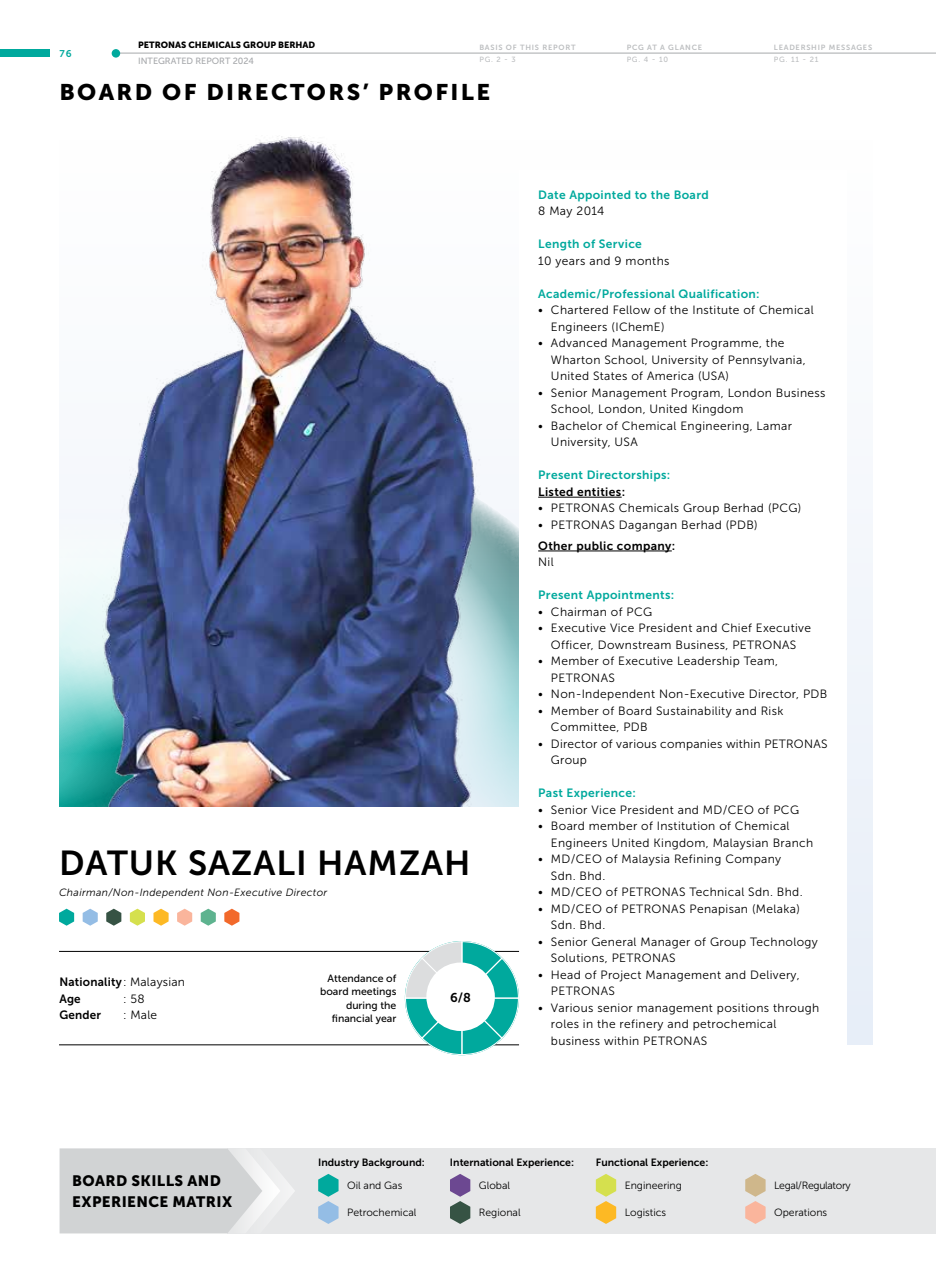
<style>
.page{position:relative;width:936px;height:1276px;background:#fff}
.page>*{position:absolute;margin:0;border:0;box-sizing:border-box;transform-origin:0 0}
.t1{font:34.5px "Museo Sans 700";letter-spacing:.03em;color:#000}
.t2{font:22.5px "Museo Sans 900";letter-spacing:.1em;color:#000;scale:1.04 1}
.t3{font:15px/21px "Museo Sans 900";letter-spacing:.025em;color:#000}
.t4{font:12.75px "Museo Sans 700";color:#000}
.t5{font:12px/16.5px "Museo Sans 300";letter-spacing:.03em;color:#000}
.t6{font:12px "Museo Sans 700";letter-spacing:.03em;color:#00a99d}
.t7{font:12px/16.5px "Museo Sans 700";letter-spacing:.03em;color:#000}
.t8{font:10.5px "Museo Sans 300";color:#000}
.t9{font:10.5px "Museo Sans 700";color:#000}
.t10{font:10.5px/13.5px "Museo Sans 500";color:#000;text-align:right}
.t11{font:italic 10.5px "Museo Sans 300";letter-spacing:.03em;color:#000}
.t12{font:10.5px "Museo Sans 300";letter-spacing:-.03em;color:#000}
.t13{font:9.75px "Museo Sans 700";color:#00a99d}
.t14{font:9px "Museo Sans 900";color:#000}
.t15{font:9px "Museo Sans 500";color:#a7a9ac}
.t16{font:7.5px "Museo Sans 700";letter-spacing:.1em;color:#bcbec0}
.t17{font:7.5px "Museo Sans 500";letter-spacing:.1em;color:#bcbec0}
.s1{font-family:"Museo Sans 300"}
</style>
<div class="page">
<hr style="left:114px;top:53px;width:821px;height:1px;background:#a7a9ac">
<div style="left:0;top:50px;width:50px;height:7px;background:#00a99d"></div>
<div style="left:112px;top:49px;width:8px;height:9px;background:#00a99d;border-radius:50%"></div>
<div style="left:228px;top:1148px;width:707px;height:85px;background:#e6e7e8"></div>
<svg style="left:60px;top:1148px;width:235px;height:85px"></svg>
<svg style="left:595px;top:1174px;width:21px;height:50px"></svg>
<svg style="left:745px;top:1174px;width:20px;height:50px"></svg>
<svg style="left:318px;top:1174px;width:20px;height:50px"></svg>
<svg style="left:450px;top:1174px;width:20px;height:50px"></svg>
<div style="left:59px;top:140px;width:813px;height:905px;background:linear-gradient(to bottom,#fefefe,#e6eef8)"></div>
<div style="left:519px;top:170px;width:327px;height:875px;background:#fff"></div>
<div style="left:60px;top:807px;width:459px;height:237px;background:#fff"></div>
<hr style="left:538px;top:497px;width:83px;height:1px;background:#000">
<hr style="left:538px;top:550px;width:133px;height:1px;background:#000">
<svg style="left:59px;top:908px;width:15px;height:17px"></svg>
<svg style="left:83px;top:908px;width:15px;height:17px"></svg>
<svg style="left:177px;top:908px;width:15px;height:17px"></svg>
<svg style="left:106px;top:908px;width:15px;height:17px"></svg>
<svg style="left:130px;top:908px;width:15px;height:17px"></svg>
<svg style="left:153px;top:908px;width:16px;height:17px"></svg>
<svg style="left:201px;top:908px;width:15px;height:17px"></svg>
<svg style="left:224px;top:908px;width:15px;height:17px"></svg>
<hr style="left:59px;top:951px;width:460px;height:1px;background:#000">
<hr style="left:59px;top:1044px;width:460px;height:1px;background:#000">
<svg style="left:405px;top:941px;width:114px;height:114px"></svg>
<div style="left:426px;top:962px;width:69px;height:69px;background:#fff;border-radius:50%"></div>
<img style="left:59px;top:136px;width:459px;height:671px">
<p class="t14" style="left:138px;top:40px;width:178px">PETRONAS CHEMICALS GROUP BERHAD</p>
<p class="t15" style="left:138px;top:56px;width:117px">INTEGRATED REPORT 2024</p>
<p class="t16" style="left:479px;top:43px;width:98px">BASIS OF THIS REPORT</p>
<p class="t17" style="left:479px;top:55px;width:38px">PG. 2 - 3</p>
<p class="t13" style="left:60px;top:48px;width:14px">76</p>
<h2 class="t2" style="left:60px;top:79px;width:415px">BOARD OF DIRECTORS’ PROFILE</h2>
<p class="t16" style="left:626px;top:43px;width:77px">PCG AT A GLANCE</p>
<p class="t17" style="left:626px;top:55px;width:43px">PG. 4 - 10</p>
<p class="t16" style="left:773px;top:43px;width:100px">LEADERSHIP MESSAGES</p>
<p class="t17" style="left:773px;top:55px;width:46px">PG. 11 - 21</p>
<h1 class="t1" style="left:59px;top:844px;width:413px">DATUK SAZALI HAMZAH</h1>
<p class="t11" style="left:59px;top:886px;width:270px">Chairman/Non-Independent Non-Executive Director</p>
<p class="t7" style="left:59px;top:973px;width:127px">Nationality<span class="s1">: Malaysian<br></span>Age</p>
<p class="t5" style="left:123px;top:990px;width:23px">: 58</p>
<p class="t7" style="left:59px;top:1006px;width:43px">Gender</p>
<p class="t5" style="left:123px;top:1007px;width:36px">: Male</p>
<p class="t10" style="left:320px;top:971px;width:78px">Attendance of board meetings during the financial year</p>
<p class="t4" style="left:450px;top:990px;width:22px">6/8</p>
<p class="t6" style="left:538px;top:188px;width:172px">Date Appointed to the Board</p>
<p class="t5" style="left:538px;top:203px;width:68px">8 May 2014</p>
<p class="t6" style="left:538px;top:237px;width:105px">Length of Service</p>
<p class="t5" style="left:538px;top:253px;width:133px">10 years and 9 months</p>
<p class="t6" style="left:538px;top:287px;width:223px">Academic/Professional Qualification:</p>
<p class="t5" style="left:551px;top:302px;width:264px;text-indent:-13px">• Chartered Fellow of the Institute of Chemical<br>Engineers (IChemE)</p>
<p class="t5" style="left:551px;top:335px;width:256px;text-indent:-13px">• Advanced Management Programme, the<br>Wharton School, University of Pennsylvania,<br>United States of America (USA)</p>
<p class="t5" style="left:551px;top:385px;width:276px;text-indent:-13px">• Senior Management Program, London Business<br>School, London, United Kingdom</p>
<p class="t5" style="left:551px;top:418px;width:242px;text-indent:-13px">• Bachelor of Chemical Engineering, Lamar<br>University, USA</p>
<p class="t6" style="left:538px;top:468px;width:134px">Present Directorships:</p>
<p class="t7" style="left:538px;top:483px;width:88px">Listed entities:</p>
<p class="t5" style="left:538px;top:500px;width:265px">• PETRONAS Chemicals Group Berhad (PCG)</p>
<p class="t5" style="left:538px;top:517px;width:221px">• PETRONAS Dagangan Berhad (PDB)</p>
<p class="t7" style="left:538px;top:537px;width:138px">Other public company:</p>
<p class="t5" style="left:538px;top:554px;width:17px">Nil</p>
<p class="t6" style="left:538px;top:588px;width:138px">Present Appointments:</p>
<p class="t5" style="left:538px;top:603px;width:115px">• Chairman of PCG</p>
<p class="t5" style="left:538px;top:620px;width:274px;text-align:center">• Executive Vice President and Chief Executive<br>Officer, Downstream Business, PETRONAS</p>
<p class="t5" style="left:551px;top:653px;width:228px;text-indent:-13px">• Member of Executive Leadership Team,<br>PETRONAS</p>
<p class="t5" style="left:538px;top:686px;width:290px">• Non-Independent Non-Executive Director, PDB</p>
<p class="t5" style="left:551px;top:702px;width:234px;text-indent:-13px">• Member of Board Sustainability and Risk<br>Committee, PDB</p>
<p class="t5" style="left:551px;top:735px;width:278px;text-indent:-13px">• Director of various companies within PETRONAS<br>Group</p>
<p class="t6" style="left:538px;top:786px;width:99px">Past Experience:</p>
<p class="t5" style="left:538px;top:801px;width:262px">• Senior Vice President and MD/CEO of PCG</p>
<p class="t5" style="left:551px;top:818px;width:264px;text-indent:-13px">• Board member of Institution of Chemical<br>Engineers United Kingdom, Malaysian Branch</p>
<p class="t5" style="left:551px;top:851px;width:232px;text-indent:-13px">• MD/CEO of Malaysia Refining Company<br>Sdn. Bhd.</p>
<p class="t5" style="left:538px;top:884px;width:266px">• MD/CEO of PETRONAS Technical Sdn. Bhd.</p>
<p class="t5" style="left:551px;top:900px;width:250px;text-indent:-13px">• MD/CEO of PETRONAS Penapisan (Melaka)<br>Sdn. Bhd.</p>
<p class="t5" style="left:551px;top:933px;width:268px;text-indent:-13px">• Senior General Manager of Group Technology<br>Solutions, PETRONAS</p>
<p class="t5" style="left:551px;top:966px;width:250px;text-indent:-13px">• Head of Project Management and Delivery,<br>PETRONAS</p>
<p class="t5" style="left:551px;top:999px;width:270px;text-indent:-13px">• Various senior management positions through roles in the refinery and petrochemical business within PETRONAS</p>
<p class="t3" style="left:72px;top:1170px;width:161px">BOARD SKILLS AND<br>EXPERIENCE MATRIX</p>
<p class="t9" style="left:318px;top:1156px;width:108px">Industry Background:</p>
<p class="t9" style="left:450px;top:1156px;width:126px">International Experience:</p>
<p class="t9" style="left:595px;top:1156px;width:114px">Functional Experience:</p>
<p class="t8" style="left:347px;top:1180px;width:57px">Oil and Gas</p>
<p class="t8" style="left:624px;top:1180px;width:59px">Engineering</p>
<p class="t12" style="left:774px;top:1180px;width:78px">Legal/Regulatory</p>
<p class="t8" style="left:347px;top:1207px;width:71px">Petrochemical</p>
<p class="t8" style="left:624px;top:1207px;width:43px">Logistics</p>
<p class="t8" style="left:774px;top:1207px;width:55px">Operations</p>
<p class="t8" style="left:479px;top:1180px;width:33px">Global</p>
<p class="t8" style="left:479px;top:1207px;width:43px">Regional</p>
</div>
